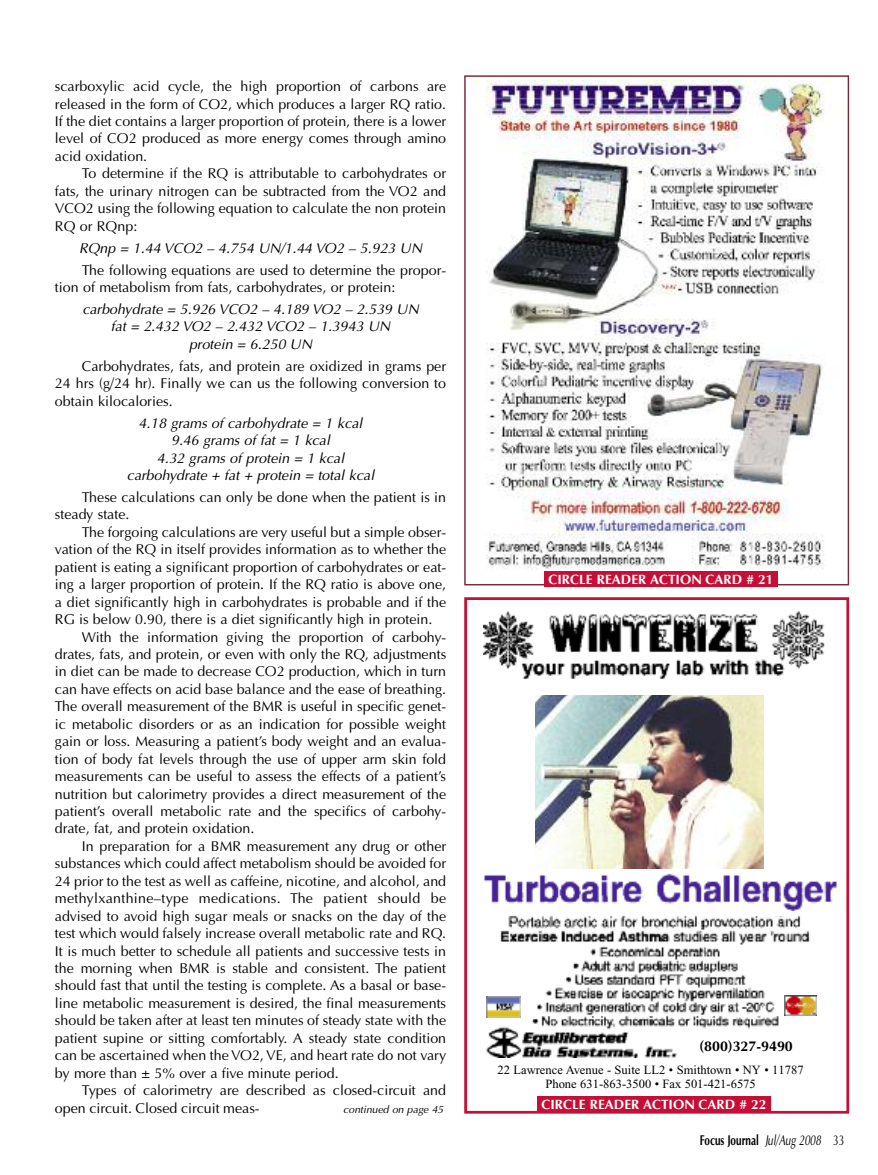
<style>
.page{position:relative;width:878px;height:1175px;background:#fff}
.page>*{position:absolute;margin:0;border:0;box-sizing:border-box;transform-origin:0 0}
.t1{font:14.25px/17.4px "Optima";color:#000;text-align:justify}
.t2{font:italic 14.25px/17.4px "Optima";color:#000;text-align:center}
.t3{font:14.25px "Optima";letter-spacing:.02em;color:#000}
.t4{font:700 14.25px "Optima";color:#000;scale:.7 1}
.t5{font:700 14.25px "Optima";color:#000}
.t6{font:700 13.5px "Optima";color:#fff}
.t7{font:12.6px/14px "Times New Roman";color:#000;text-align:center}
.t8{font:italic 10.5px "Optima";color:#000}
.s1{font-weight:400;font-style:italic}
.s2{font-weight:400}
</style>
<div class="page">
<img style="left:474px;top:81px;width:358px;height:489px">
<div style="left:544px;top:571px;width:234px;height:15px;background:#c50f36"></div>
<div style="left:464px;top:597px;width:385px;height:516px;border:3px solid #c50f36"></div>
<img style="left:484px;top:611px;width:341px;height:446px">
<img style="left:535px;top:695px;width:228px;height:173px">
<div style="left:703px;top:1029px;width:129px;height:28px;background:#fff"></div>
<img style="left:784px;top:995px;width:32px;height:20px">
<img style="left:487px;top:996px;width:34px;height:21px">
<div style="left:805px;top:903px;width:21px;height:11px;background:#fff"></div>
<div style="left:767px;top:907px;width:28px;height:7px;background:#fff"></div>
<div style="left:537px;top:1096px;width:234px;height:15px;background:#c50f36"></div>
<div style="left:473px;top:871px;width:371px;height:40px;background:#fff"></div>
<img style="left:484px;top:873px;width:353px;height:37px">
<hr style="left:557px;top:909px;width:17px;height:4px;background:#fff">
<div style="left:772px;top:910px;width:14px;height:6px;background:#fff"></div>
<p class="t1" style="left:55px;top:77px;width:393px">scarboxylic acid cycle, the high proportion of carbons are released in the form of CO2, which produces a larger RQ ratio.<br>If the diet contains a larger proportion of protein, there is a lower level of CO2 produced as more energy comes through amino acid oxidation.</p>
<p class="t1" style="left:55px;top:165px;width:393px;text-indent:27px">To determine if the RQ is attributable to carbohydrates or fats, the urinary nitrogen can be subtracted from the VO2 and VCO2 using the following equation to calculate the non protein RQ or RQnp:</p>
<p class="t2" style="left:79px;top:239px;width:344px">RQnp = 1.44 VCO2 – 4.754 UN/1.44 VO2 – 5.923 UN</p>
<p class="t1" style="left:55px;top:261px;width:393px;text-indent:27px">The following equations are used to determine the propor&shy;tion of metabolism from fats, carbohydrates, or protein:</p>
<p class="t2" style="left:82px;top:300px;width:338px">carbohydrate = 5.926 VCO2 – 4.189 VO2 – 2.539 UN fat = 2.432 VO2 – 2.432 VCO2 – 1.3943 UN<br>protein = 6.250 UN</p>
<p class="t1" style="left:55px;top:357px;width:393px;text-indent:27px">Carbohydrates, fats, and protein are oxidized in grams per 24 hrs (g/24 hr). Finally we can us the following conversion to obtain kilocalories.</p>
<p class="t2" style="left:127px;top:414px;width:249px">4.18 grams of carbohydrate = 1 kcal<br>9.46 grams of fat = 1 kcal<br>4.32 grams of protein = 1 kcal carbohydrate + fat + protein = total kcal</p>
<p class="t1" style="left:55px;top:488px;width:393px;text-indent:27px">These calculations can only be done when the patient is in steady state.</p>
<p class="t1" style="left:82px;top:523px;width:366px">The forgoing calculations are very useful but a simple obser-</p>
<p class="t1" style="left:55px;top:540px;width:393px">vation of the RQ in itself provides information as to whether the</p>
<p class="t1" style="left:55px;top:558px;width:393px">patient is eating a significant proportion of carbohydrates or eat-</p>
<p class="t1" style="left:55px;top:575px;width:393px">ing a larger proportion of protein. If the RQ ratio is above one,</p>
<p class="t1" style="left:55px;top:593px;width:393px">a diet significantly high in carbohydrates is probable and if the</p>
<p class="t1" style="left:55px;top:610px;width:379px">RG is below 0.90, there is a diet significantly high in protein.</p>
<p class="t1" style="left:82px;top:628px;width:366px">With the information giving the proportion of carbohy-</p>
<p class="t1" style="left:55px;top:645px;width:393px">drates, fats, and protein, or even with only the RQ, adjustments</p>
<p class="t1" style="left:55px;top:662px;width:393px">in diet can be made to decrease CO2 production, which in turn</p>
<p class="t1" style="left:55px;top:680px;width:393px">can have effects on acid base balance and the ease of breathing.</p>
<p class="t1" style="left:55px;top:697px;width:393px">The overall measurement of the BMR is useful in specific genet-</p>
<p class="t1" style="left:55px;top:715px;width:393px">ic metabolic disorders or as an indication for possible weight</p>
<p class="t1" style="left:55px;top:732px;width:393px">gain or loss. Measuring a patient’s body weight and an evalua-</p>
<p class="t1" style="left:55px;top:750px;width:393px">tion of body fat levels through the use of upper arm skin fold</p>
<p class="t1" style="left:55px;top:767px;width:393px">measurements can be useful to assess the effects of a patient’s</p>
<p class="t1" style="left:55px;top:785px;width:393px">nutrition but calorimetry provides a direct measurement of the</p>
<p class="t1" style="left:55px;top:802px;width:393px">patient’s overall metabolic rate and the specifics of carbohy-</p>
<p class="t1" style="left:55px;top:819px;width:201px">drate, fat, and protein oxidation.</p>
<p class="t1" style="left:82px;top:837px;width:366px">In preparation for a BMR measurement any drug or other</p>
<p class="t1" style="left:55px;top:854px;width:393px">substances which could affect metabolism should be avoided for</p>
<p class="t1" style="left:55px;top:872px;width:393px">24 prior to the test as well as caffeine, nicotine, and alcohol, and</p>
<p class="t3" style="left:55px;top:890px;width:392px">methylxanthine–type medications. The patient should be</p>
<p class="t1" style="left:55px;top:907px;width:393px">advised to avoid high sugar meals or snacks on the day of the</p>
<p class="t1" style="left:55px;top:924px;width:393px">test which would falsely increase overall metabolic rate and RQ.</p>
<p class="t1" style="left:55px;top:941px;width:393px">It is much better to schedule all patients and successive tests in</p>
<p class="t1" style="left:55px;top:959px;width:393px">the morning when BMR is stable and consistent. The patient</p>
<p class="t1" style="left:55px;top:976px;width:393px">should fast that until the testing is complete. As a basal or base-</p>
<p class="t1" style="left:55px;top:994px;width:393px">line metabolic measurement is desired, the final measurements</p>
<p class="t1" style="left:55px;top:1011px;width:393px">should be taken after at least ten minutes of steady state with the</p>
<p class="t1" style="left:55px;top:1029px;width:393px">patient supine or sitting comfortably. A steady state condition</p>
<p class="t1" style="left:55px;top:1046px;width:393px">can be ascertained when the VO2, VE, and heart rate do not vary</p>
<p class="t1" style="left:55px;top:1064px;width:285px">by more than ± 5% over a five minute period.</p>
<p class="t1" style="left:82px;top:1081px;width:366px">Types of calorimetry are described as closed-circuit and</p>
<p class="t1" style="left:55px;top:1098px;width:206px">open circuit. Closed circuit meas-</p>
<p class="t8" style="left:343px;top:1103px;width:102px">continued on page 45</p>
<p class="t6" style="left:548px;top:571px;width:226px">CIRCLE READER ACTION CARD # 21</p>
<p class="t5" style="left:699px;top:1037px;width:95px">(800)327-9490</p>
<p class="t7" style="left:497px;top:1063px;width:307px">22 Lawrence Avenue - Suite LL2 • Smithtown • NY • 11787<br>Phone 631-863-3500 • Fax 501-421-6575</p>
<p class="t6" style="left:541px;top:1096px;width:226px">CIRCLE READER ACTION CARD # 22</p>
<p class="t4" style="left:699px;top:1131px;width:208px">Focus Journal <span class="s1">Jul/Aug 2008</span> <span class="s2">33</span></p>
</div>
